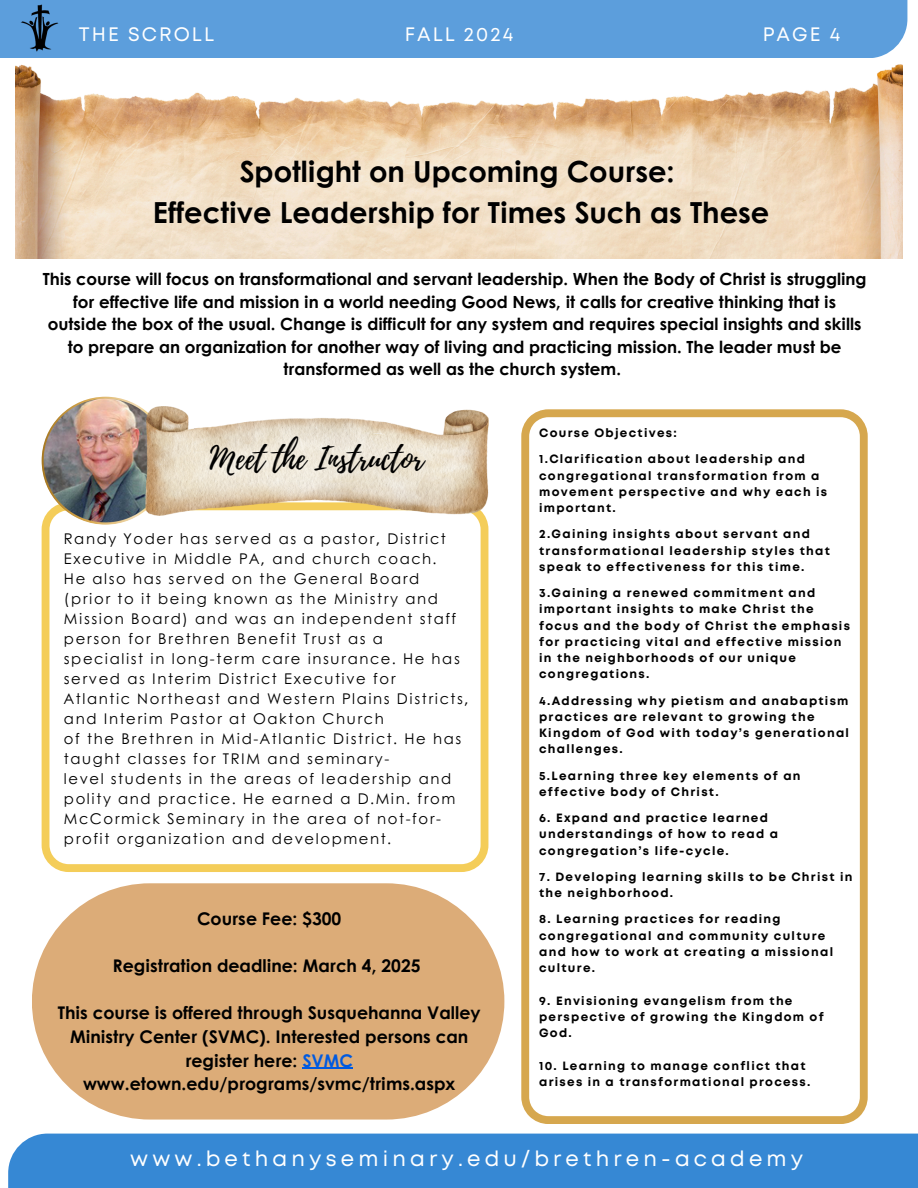
<style>
.page{position:relative;width:918px;height:1188px;background:#fff}
.page>*{position:absolute;margin:0;border:0;box-sizing:border-box;transform-origin:0 0}
.t1{font:31.05px "Playlist Script";color:#000}
.t2{font:700 28.95px/40.5px "Century Gothic";color:#000;text-align:center}
.t3{font:21.15px "Mont";letter-spacing:.2em;color:#fff}
.t4{font:19.5px "Mont";letter-spacing:.11em;color:#fff}
.t5{font:19.35px "Mont";letter-spacing:.11em;color:#fff}
.t6{font:700 17.4px/23.7px "Century Gothic";color:#000;text-align:center}
.t7{font:700 16.8px/22.5px "Century Gothic";color:#000;text-align:center}
.t8{font:14.85px/20px "Century Gothic";letter-spacing:.11em;color:#000}
.t9{font:700 12px/16.2px "Mont";letter-spacing:.11em;color:#000}
.s1{color:#005ae0}
</style>
<div class="page">
<div style="left:0;top:0;width:907px;height:58px;background:#5c9edc"></div>
<img style="left:15px;top:4px;width:50px;height:75px;border-radius:4px">
<svg style="left:521px;top:409px;width:347px;height:715px"></svg>
<svg style="left:42px;top:515px;width:446px;height:357px"></svg>
<img style="left:42px;top:397px;width:128px;height:128px">
<img style="left:145px;top:406px;width:343px;height:109px">
<div style="left:8px;top:1134px;width:910px;height:54px;background:#3688d4"></div>
<div style="left:32px;top:883px;width:472px;height:237px;background:#dcac78;border-radius:118px"></div>
<img style="left:15px;top:65px;width:888px;height:193px">
<hr style="left:302px;top:1068px;width:51px;height:1px;background:#005ae0">
<h3 class="t4" style="left:79px;top:27px;width:137px">THE SCROLL</h3>
<h3 class="t5" style="left:405px;top:27px;width:110px">FALL 2024</h3>
<h3 class="t5" style="left:763px;top:27px;width:79px">PAGE 4</h3>
<h6 class="t2" style="left:153px;top:150px;width:618px">Spotlight on Upcoming Course:<br>Effective Leadership for Times Such as These</h6>
<p class="t7" style="left:43px;top:267px;width:825px">This course will focus on transformational and servant leadership. When the Body of Christ is struggling for effective life and mission in a world needing Good News, it calls for creative thinking that is outside the box of the usual. Change is difficult for any system and requires special insights and skills to prepare an organization for another way of living and practicing mission. The leader must be transformed as well as the church system.</p>
<p class="t1" style="left:210px;top:436px;width:215px">Meet the Instructor</p>
<p class="t8" style="left:64px;top:528px;width:406px">Randy Yoder has served as a pastor, District Executive in Middle PA, and church coach.<br>He also has served on the General Board (prior to it being known as the Ministry and Mission Board) and was an independent staff person for Brethren Benefit Trust as a<br>specialist in long-term care insurance. He has served as Interim District Executive for<br>Atlantic Northeast and Western Plains Districts, and Interim Pastor at Oakton Church<br>of the Brethren in Mid-Atlantic District. He has taught classes for TRIM and seminary-<br>level students in the areas of leadership and polity and practice. He earned a D.Min. from McCormick Seminary in the area of not-for&shy;profit organization and development.</p>
<h5 class="t6" style="left:197px;top:906px;width:146px">Course Fee: $300</h5>
<h5 class="t6" style="left:113px;top:953px;width:309px">Registration deadline: March 4, 2025</h5>
<h5 class="t6" style="left:58px;top:1000px;width:424px">This course is offered through Susquehanna Valley Ministry Center (SVMC). Interested persons can register here: <span class="s1">SVMC </span>www.etown.edu/programs/svmc/trims.aspx</h5>
<h1 class="t9" style="left:539px;top:426px;width:139px">Course Objectives:</h1>
<h5 class="t9" style="left:539px;top:452px;width:290px">1.Clarification about leadership and congregational transformation from a movement perspective and why each is important.</h5>
<p class="t9" style="left:539px;top:527px;width:292px">2.Gaining insights about servant and transformational leadership styles that speak to effectiveness for this time.</p>
<p class="t9" style="left:539px;top:586px;width:312px">3.Gaining a renewed commitment and important insights to make Christ the focus and the body of Christ the emphasis for practicing vital and effective mission in the neighborhoods of our unique congregations.</p>
<p class="t9" style="left:539px;top:693px;width:311px">4.Addressing why pietism and anabaptism practices are relevant to growing the Kingdom of God with today’s generational challenges.</p>
<h2 class="t9" style="left:539px;top:768px;width:263px">5.Learning three key elements of an effective body of Christ.</h2>
<p class="t9" style="left:539px;top:811px;width:240px">6. Expand and practice learned understandings of how to read a congregation’s life-cycle.</p>
<p class="t9" style="left:539px;top:869px;width:315px">7. Developing learning skills to be Christ in the neighborhood.</p>
<p class="t9" style="left:539px;top:912px;width:295px">8. Learning practices for reading congregational and community culture and how to work at creating a missional culture.</p>
<p class="t9" style="left:539px;top:993px;width:286px">9. Envisioning evangelism from the perspective of growing the Kingdom of<br>God.</p>
<p class="t9" style="left:539px;top:1058px;width:273px">10. Learning to manage conflict that arises in a transformational process.</p>
<p class="t3" style="left:130px;top:1150px;width:675px">www.bethanyseminary.edu/brethren-academy</p>
</div>
